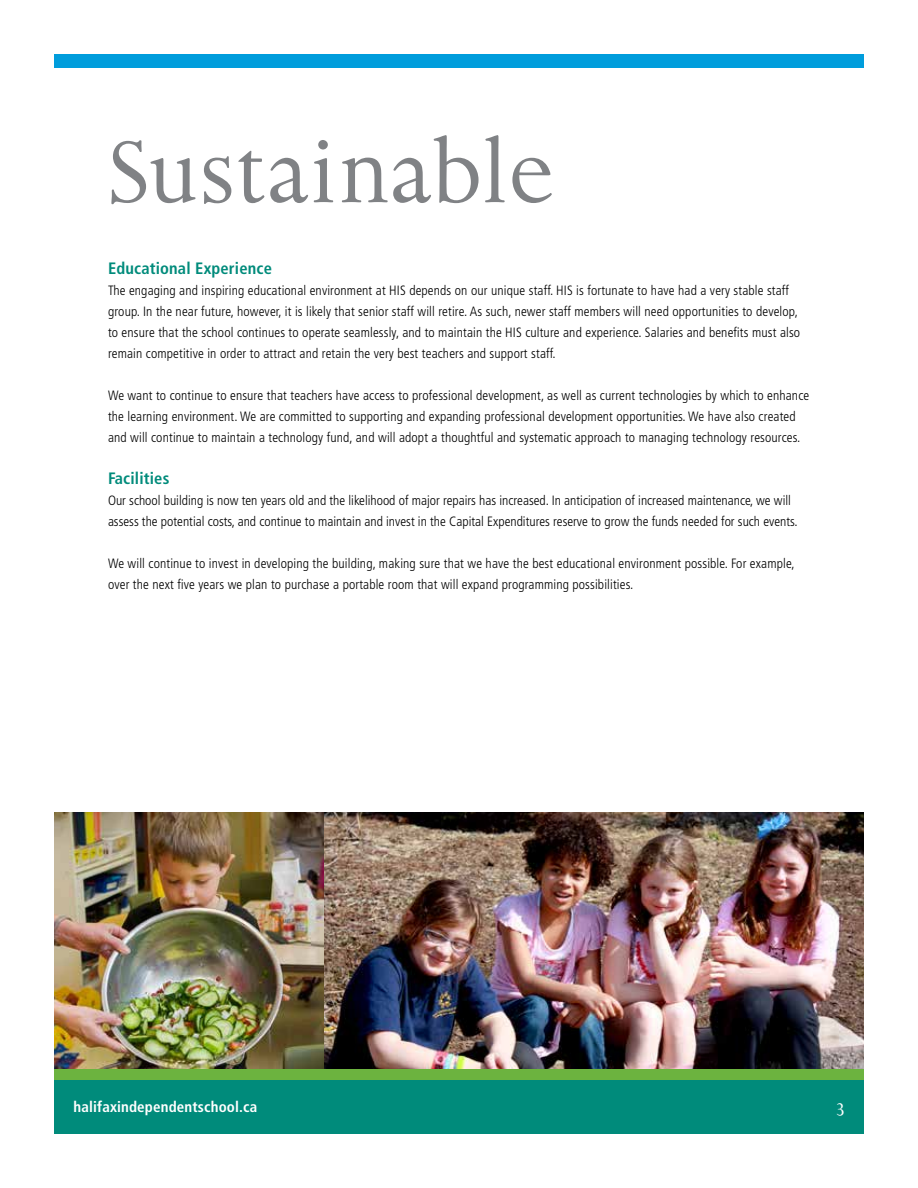
<style>
.page{position:relative;width:918px;height:1188px;background:#fff}
.page>*{position:absolute;margin:0;border:0;box-sizing:border-box;transform-origin:0 0}
.t1{font:90px "Aries";letter-spacing:.005em;color:#808285}
.t2{font:18px "Aries";color:#fff}
.t3{font:700 condensed 16.5px "Frutiger LT Std";letter-spacing:.01em;color:#008b7b}
.t4{font:700 condensed 15px "Frutiger LT Std";letter-spacing:.01em;color:#fff}
.t5{font:300 condensed 13.5px/21px "Frutiger LT Std";letter-spacing:.01em;color:#000}
</style>
<div class="page">
<img style="left:324px;top:813px;width:540px;height:257px">
<img style="left:54px;top:813px;width:270px;height:257px">
<div style="left:54px;top:54px;width:810px;height:14px;background:#009ddc"></div>
<div style="left:54px;top:1080px;width:810px;height:54px;background:#008b7b"></div>
<div style="left:54px;top:1070px;width:810px;height:10px;background:#6cb33f"></div>
<h1 class="t1" style="left:108px;top:120px;width:448px">Sustainable</h1>
<p class="t3" style="left:108px;top:259px;width:165px">Educational Experience</p>
<p class="t5" style="left:108px;top:280px;width:694px">The engaging and inspiring educational environment at HIS depends on our unique staff. HIS is fortunate to have had a very stable staff group. In the near future, however, it is likely that senior staff will retire. As such, newer staff members will need opportunities to develop, to ensure that the school continues to operate seamlessly, and to maintain the HIS culture and experience. Salaries and benefits must also remain competitive in order to attract and retain the very best teachers and support staff.</p>
<p class="t5" style="left:108px;top:385px;width:703px">We want to continue to ensure that teachers have access to professional development, as well as current technologies by which to enhance the learning environment. We are committed to supporting and expanding professional development opportunities. We have also created and will continue to maintain a technology fund, and will adopt a thoughtful and systematic approach to managing technology resources.</p>
<p class="t3" style="left:108px;top:469px;width:63px">Facilities</p>
<p class="t5" style="left:108px;top:490px;width:691px">Our school building is now ten years old and the likelihood of major repairs has increased. In anticipation of increased maintenance, we will assess the potential costs, and continue to maintain and invest in the Capital Expenditures reserve to grow the funds needed for such events.</p>
<p class="t5" style="left:108px;top:553px;width:688px">We will continue to invest in developing the building, making sure that we have the best educational environment possible. For example, over the next five years we plan to purchase a portable room that will expand programming possibilities.</p>
<p class="t4" style="left:74px;top:1097px;width:185px">halifaxindependentschool.ca</p>
<h2 class="t2" style="left:836px;top:1095px;width:10px">3</h2>
</div>
